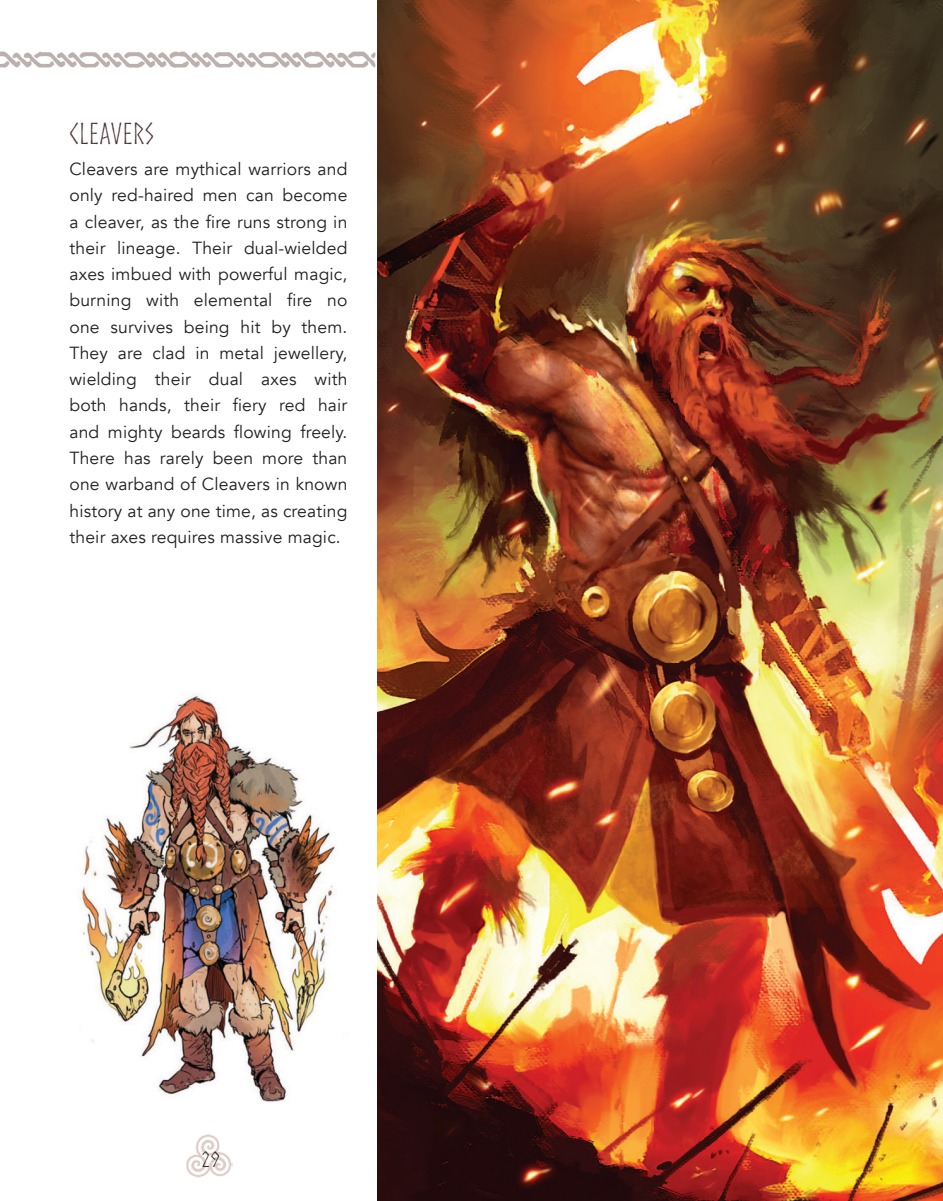
<style>
.page{position:relative;width:943px;height:1201px;background:#fff}
.page>*{position:absolute;margin:0;border:0;box-sizing:border-box;transform-origin:0 0}
.t1{font:28.88px "Norse";letter-spacing:.01em;color:#4b3635}
.t2{font:21px "Norse";color:#231f20}
.t3{font:17.5px/26.2px "Avenir";letter-spacing:.01em;color:#231f20;text-align:justify}
</style>
<div class="page">
<img style="left:186px;top:1134px;width:47px;height:44px">
<img style="left:0;top:51px;width:376px;height:17px">
<img style="left:377px;top:0;width:566px;height:1200px">
<img style="left:79px;top:694px;width:257px;height:407px">
<h1 class="t1" style="left:69px;top:117px;width:86px">CLEAVERS</h1>
<p class="t3" style="left:69px;top:156px;width:279px">Cleavers are mythical warriors and only red-haired men can become a cleaver, as the fire runs strong in their lineage. Their dual-wielded axes imbued with powerful magic, burning with elemental fire no one survives being hit by them.<br>They are clad in metal jewellery, wielding their dual axes with both hands, their fiery red hair and mighty beards flowing freely.<br>There has rarely been more than one warband of Cleavers in known history at any one time, as creating their axes requires massive magic.</p>
<p class="t2" style="left:202px;top:1148px;width:20px">29</p>
</div>
